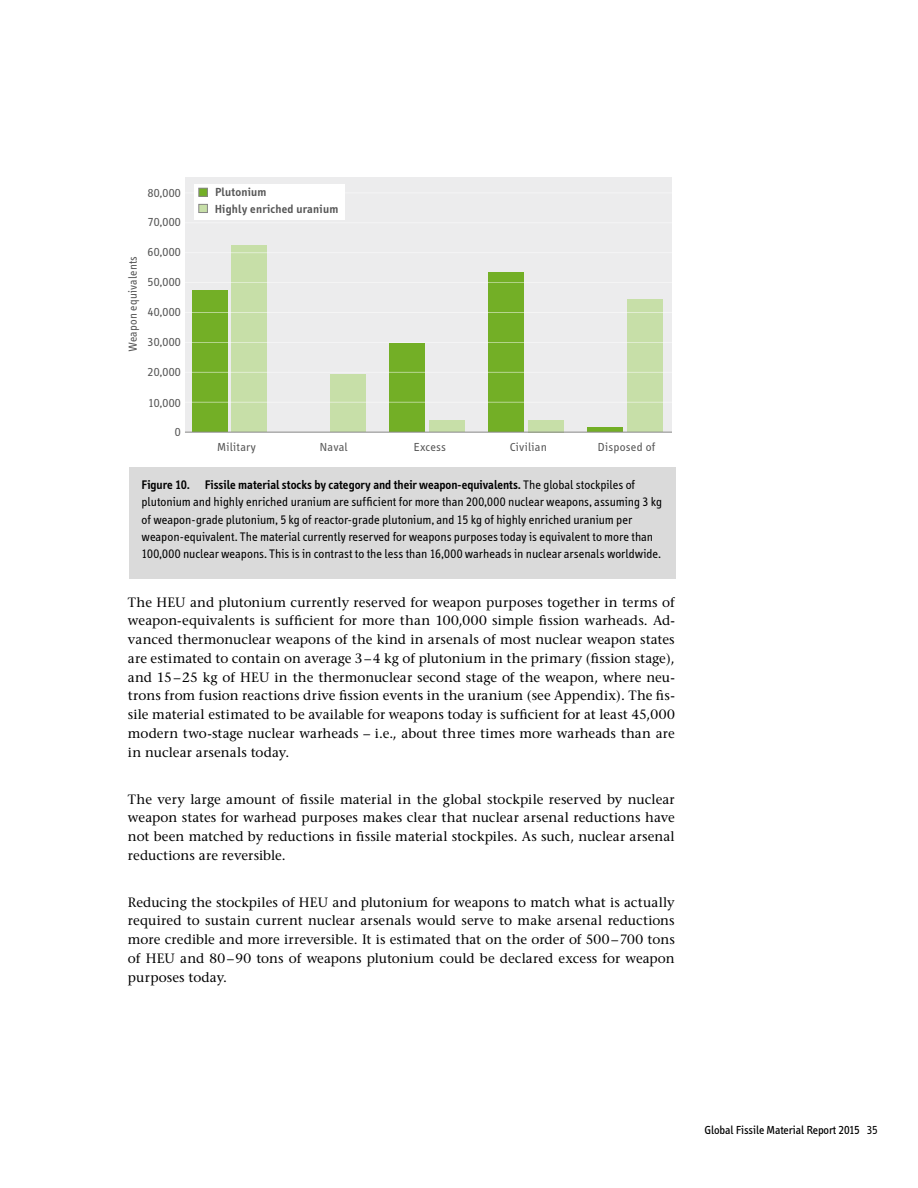
<style>
.page{position:relative;width:918px;height:1188px;background:#fff}
.page>*{position:absolute;margin:0;border:0;box-sizing:border-box;transform-origin:0 0}
.t1{font:13.5px/18.8px "Stone Serif";letter-spacing:.005em;color:#000;text-align:justify}
.t2{font:12.75px/17.2px "Info";letter-spacing:.005em;color:#000}
.t3{font:12px "Info";letter-spacing:.025em;color:#565656;scale:1.07 1}
.t4{font:12px "Info";letter-spacing:.025em;color:#565656;scale:1.05 1}
.t5{font:12px "Info";color:#000}
.t6{font:600 12px/17.1px "Info";letter-spacing:.025em;color:#565656;scale:1.05 1}
.t7{font:12px "Info";letter-spacing:.025em;color:#565656}
.s1{font-weight:600}
.s2{font-style:inherit}
</style>
<div class="page">
<div style="left:185px;top:178px;width:487px;height:254px;background:#ececed"></div>
<div style="left:194px;top:184px;width:150px;height:36px;background:#fff"></div>
<hr style="left:184px;top:178px;width:2px;height:239px;background:#000">
<div style="left:231px;top:246px;width:36px;height:186px;background:#c7dfa8"></div>
<div style="left:330px;top:374px;width:36px;height:58px;background:#c7dfa8"></div>
<div style="left:429px;top:421px;width:36px;height:11px;background:#c7dfa8"></div>
<div style="left:528px;top:420px;width:36px;height:12px;background:#c7dfa8"></div>
<div style="left:627px;top:300px;width:35px;height:132px;background:#c7dfa8"></div>
<div style="left:192px;top:291px;width:35px;height:141px;background:#73af26"></div>
<div style="left:390px;top:343px;width:35px;height:89px;background:#73af26"></div>
<div style="left:488px;top:272px;width:36px;height:160px;background:#73af26"></div>
<svg style="left:587px;top:428px;width:36px;height:4px"></svg>
<hr style="left:185px;top:432px;width:487px;height:1px;background:#878786">
<hr style="left:184px;top:402px;width:488px;height:1px;background:#fff">
<hr style="left:184px;top:372px;width:488px;height:1px;background:#fff">
<hr style="left:184px;top:342px;width:488px;height:1px;background:#fff">
<hr style="left:184px;top:312px;width:488px;height:1px;background:#fff">
<hr style="left:184px;top:282px;width:488px;height:1px;background:#fff">
<hr style="left:184px;top:252px;width:488px;height:1px;background:#fff">
<hr style="left:184px;top:222px;width:488px;height:1px;background:#fff">
<hr style="left:184px;top:193px;width:488px;height:1px;background:#fff">
<div style="left:199px;top:188px;width:8px;height:8px;background:#73af26"></div>
<div style="left:199px;top:188px;width:9px;height:9px;border:1px solid #878786"></div>
<div style="left:199px;top:204px;width:8px;height:9px;background:#c7dfa8"></div>
<div style="left:199px;top:204px;width:9px;height:9px;border:1px solid #878786"></div>
<div style="left:129px;top:467px;width:547px;height:112px;background:#dadada"></div>
<p class="t7" style="left:126px;top:352px;width:97px;rotate:-90deg">Weapon equivalents</p>
<p class="t3" style="left:147px;top:186px;width:33px">80,000</p>
<p class="t3" style="left:148px;top:216px;width:32px">70,000</p>
<p class="t3" style="left:148px;top:246px;width:32px">60,000</p>
<p class="t3" style="left:148px;top:276px;width:32px">50,000</p>
<p class="t3" style="left:148px;top:306px;width:32px">40,000</p>
<p class="t3" style="left:148px;top:335px;width:32px">30,000</p>
<p class="t3" style="left:148px;top:365px;width:32px">20,000</p>
<p class="t3" style="left:148px;top:397px;width:32px">10,000</p>
<p class="t3" style="left:175px;top:425px;width:7px">0</p>
<p class="t6" style="left:215px;top:184px;width:119px">Plutonium<br>Highly enriched uranium</p>
<p class="t4" style="left:217px;top:440px;width:38px">Military</p>
<p class="t4" style="left:319px;top:440px;width:29px">Naval</p>
<p class="t4" style="left:414px;top:440px;width:32px">Excess</p>
<p class="t4" style="left:510px;top:440px;width:37px">Civilian</p>
<p class="t4" style="left:598px;top:440px;width:57px">Disposed of</p>
<p class="t2" style="left:142px;top:476px;width:522px"><span class="s1">Figure 10. Fissile material stocks by category and their weapon-equivalents.</span> The global stockpiles of plutonium and highly enriched uranium are sufficient for more than 200,000 nuclear weapons, assuming 3 kg of weapon-grade plutonium, 5 kg of reactor-grade plutonium, and 15 kg of highly enriched uranium per weapon-equivalent. The material currently reserved for weapons purposes today is equivalent to more than 100,000 nuclear weapons. This is in contrast to the less than 16,000 warheads in nuclear arsenals worldwide.</p>
<p class="t1" style="left:128px;top:592px;width:548px">The HEU and plutonium currently reserved for weapon purposes together in terms of weapon-equivalents is sufficient for more than 100,000 simple fission warheads. Ad&shy;vanced thermonuclear weapons of the kind in arsenals of most nuclear weapon states are estimated to contain on average 3–4 kg of plutonium in the primary (fission stage), and 15–25 kg of HEU in the thermonuclear second stage of the weapon, where neu&shy;trons from fusion reactions drive fission events in the uranium (see Appendix). The fis&shy;sile material estimated to be available for weapons today is sufficient for at least 45,000 modern two-stage nuclear warheads – i.e., about three times more warheads than are in nuclear arsenals today.</p>
<p class="t1" style="left:128px;top:789px;width:548px">The very large amount of fissile material in the global stockpile reserved by nuclear weapon states for warhead purposes makes clear that nuclear arsenal reductions have not been matched by reductions in fissile material stockpiles. As such, nuclear arsenal reductions are reversible.</p>
<p class="t1" style="left:128px;top:892px;width:548px">Reducing the stockpiles of HEU and plutonium for weapons to match what is actually required to sustain current nuclear arsenals would serve to make arsenal reductions more credible and more irreversible. It is estimated that on the order of 500–700 tons of HEU and 80–90 tons of weapons plutonium could be declared excess for weapon purposes today.</p>
<p class="t5" style="left:704px;top:1123px;width:175px">Global Fissile Material Report 2015 <span class="s2">35</span></p>
</div>
